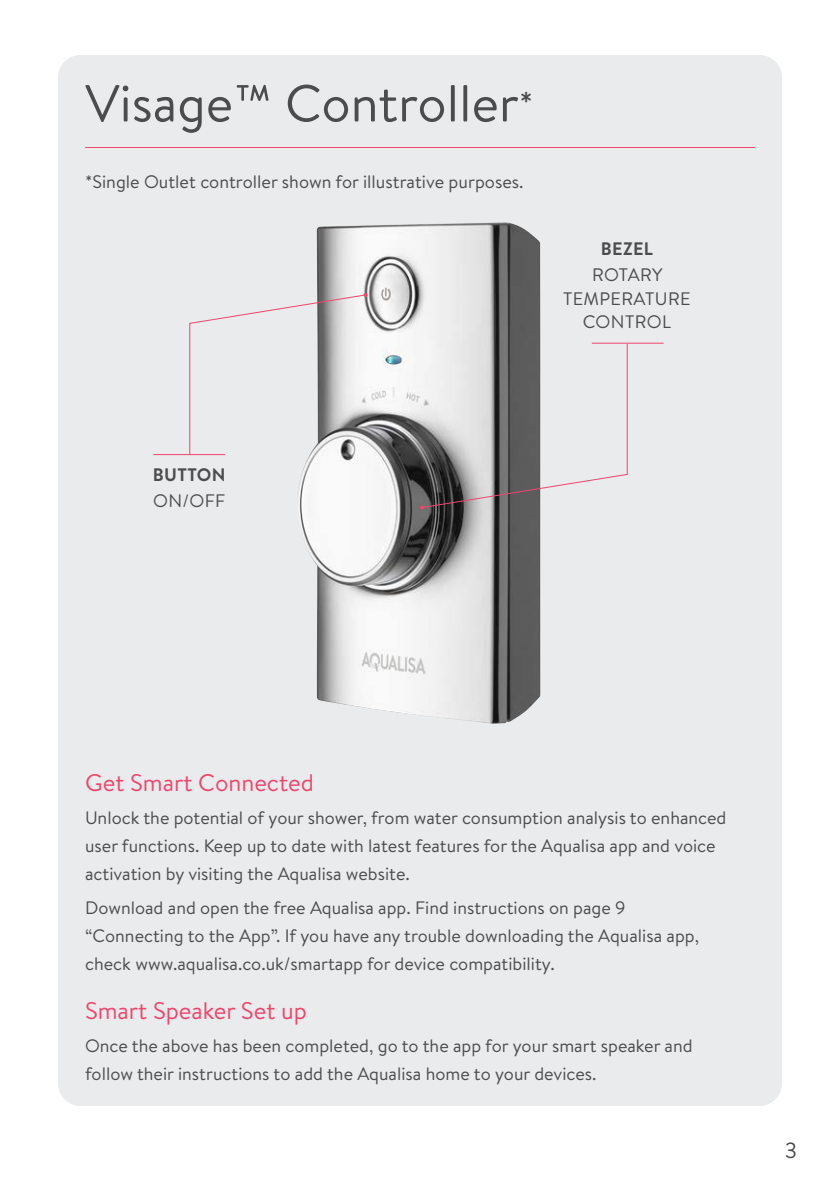
<style>
.page{position:relative;width:840px;height:1191px;background:#fff}
.page>*{position:absolute;margin:0;border:0;box-sizing:border-box;transform-origin:0 0}
.t1{font:52px "Brandon Text";color:#4b4c4d}
.t2{font:24px "Brandon Text";color:#ef466e}
.t3{font:22px "Brandon Text";color:#4b4c4d}
.t4{font:18px/28px "Brandon Text";color:#4b4c4d}
.t5{font:18px/23.4px "Brandon Text";letter-spacing:.02em;color:#4b4c4d;text-align:center}
.t6{font:700 18px/26px "Brandon Text";letter-spacing:.02em;color:#4b4c4d}
.s1{font-size:36px}
.s2{font-weight:700}
.s3{font-weight:400}
</style>
<div class="page">
<div style="left:58px;top:55px;width:723px;height:1051px;background:#eaebec;border-radius:23px"></div>
<img style="left:299px;top:222px;width:241px;height:501px">
<hr style="left:85px;top:147px;width:669px;height:1px;background:#ef466e">
<svg style="left:420px;top:343px;width:208px;height:166px"></svg>
<hr style="left:591px;top:343px;width:72px;height:1px;background:#ef466e">
<svg style="left:189px;top:293px;width:178px;height:162px"></svg>
<hr style="left:153px;top:454px;width:72px;height:1px;background:#ef466e">
<p class="t1" style="left:85px;top:68px;width:450px">Visage™ Controller<span class="s1">*</span></p>
<p class="t4" style="left:85px;top:167px;width:440px">*Single Outlet controller shown for illustrative purposes.</p>
<p class="t4" style="left:591px;top:235px;width:72px;line-height:26px;text-align:center"><span class="s2">BEZEL<br></span>ROTARY</p>
<p class="t5" style="left:563px;top:286px;width:129px">TEMPERATURE<br>CONTROL</p>
<p class="t6" style="left:153px;top:461px;width:74px">BUTTON<br><span class="s3">ON/OFF</span></p>
<p class="t2" style="left:85px;top:766px;width:230px">Get Smart Connected</p>
<p class="t4" style="left:85px;top:803px;width:642px">Unlock the potential of your shower, from water consumption analysis to enhanced user functions. Keep up to date with latest features for the Aqualisa app and voice activation by visiting the Aqualisa website.</p>
<p class="t4" style="left:85px;top:893px;width:615px">Download and open the free Aqualisa app. Find instructions on page 9 “Connecting to the App”. If you have any trouble downloading the Aqualisa app, check www.aqualisa.co.uk/smartapp for device compatibility.</p>
<p class="t2" style="left:85px;top:994px;width:223px">Smart Speaker Set up</p>
<p class="t4" style="left:85px;top:1031px;width:608px">Once the above has been completed, go to the app for your smart speaker and follow their instructions to add the Aqualisa home to your devices.</p>
<p class="t3" style="left:784px;top:1134px;width:14px">3</p>
</div>
